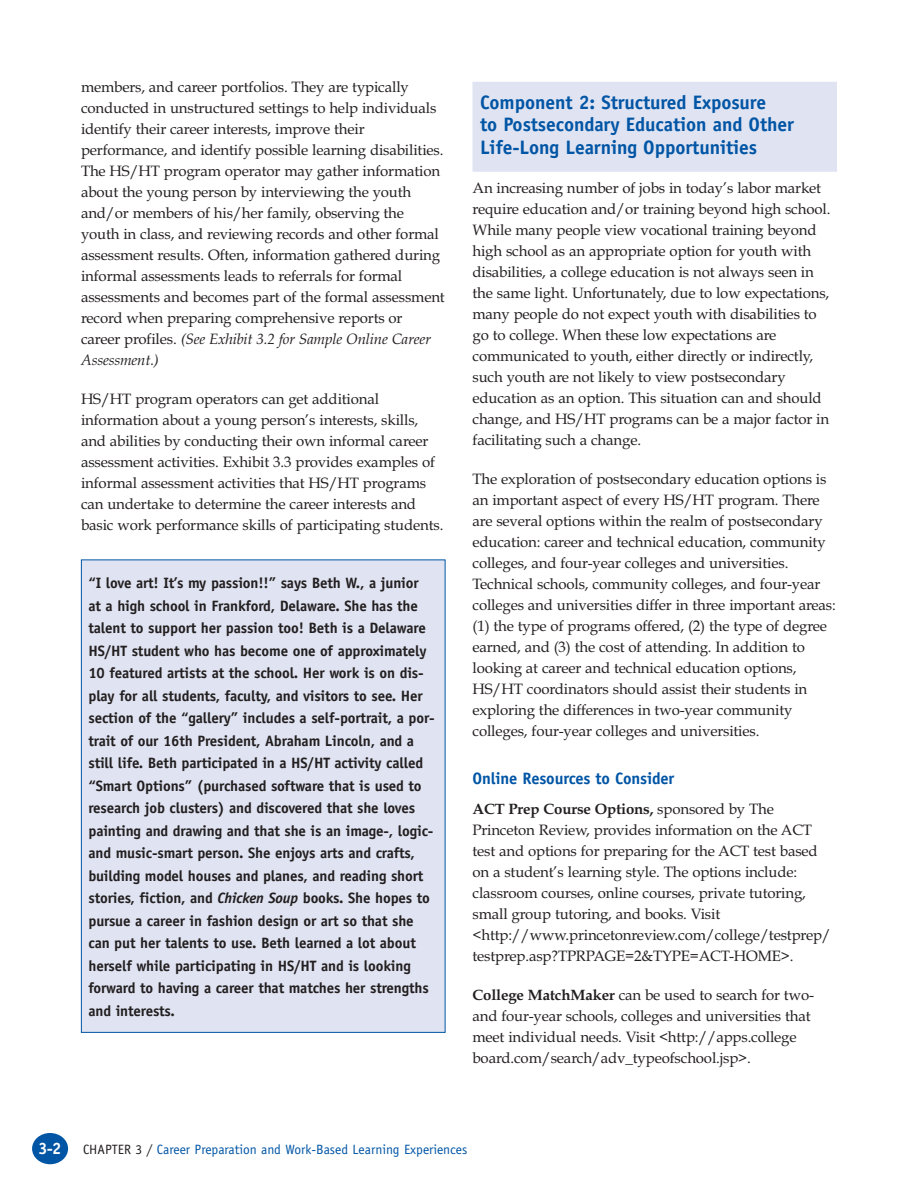
<style>
.page{position:relative;width:918px;height:1188px;background:#fff}
.page>*{position:absolute;margin:0;border:0;box-sizing:border-box;transform-origin:0 0}
.t1{font:700 19.5px/22.5px "Officina Sans";letter-spacing:-.005em;color:#0155a5}
.t2{font:700 16.5px "Officina Sans";letter-spacing:-.01em;color:#0155a5}
.t3{font:700 16.5px "Officina Sans";color:#fff}
.t4{font:15px/21px "Book Antiqua";letter-spacing:-.01em;color:#231f20}
.t5{font:700 15px/22.5px "Officina Sans";letter-spacing:-.01em;color:#231f20}
.t6{font:13.5px "Officina Sans";color:#0155a5}
.s1{font-style:italic}
.s2{font-weight:700}
.s3{color:#231f20}
</style>
<div class="page">
<div style="left:472px;top:82px;width:365px;height:90px;background:#e0e4f2"></div>
<div style="left:81px;top:560px;width:364px;height:472px;background:#e0e4f2"></div>
<div style="left:32px;top:1133px;width:36px;height:31px;background:#0155a5;border-radius:50%"></div>
<p class="t4" style="left:81px;top:78px;width:365px">members, and career portfolios. They are typically conducted in unstructured settings to help individuals identify their career interests, improve their performance, and identify possible learning disabilities.<br>The HS/HT program operator may gather information about the young person by interviewing the youth and/or members of his/her family, observing the youth in class, and reviewing records and other formal assessment results. Often, information gathered during informal assessments leads to referrals for formal assessments and becomes part of the formal assessment record when preparing comprehensive reports or career profiles. <span class="s1">(See Exhibit 3.2 for Sample Online Career Assessment.)</span></p>
<p class="t4" style="left:81px;top:390px;width:364px">HS/HT program operators can get additional information about a young person’s interests, skills, and abilities by conducting their own informal career assessment activities. Exhibit 3.3 provides examples of informal assessment activities that HS/HT programs can undertake to determine the career interests and basic work performance skills of participating students.</p>
<p class="t5" style="left:88px;top:573px;width:348px">“I love art! It’s my passion!!” says Beth W., a junior at a high school in Frankford, Delaware. She has the talent to support her passion too! Beth is a Delaware HS/HT student who has become one of approximately 10 featured artists at the school. Her work is on dis&shy;play for all students, faculty, and visitors to see. Her section of the “gallery” includes a self-portrait, a por&shy;trait of our 16th President, Abraham Lincoln, and a still life. Beth participated in a HS/HT activity called “Smart Options” (purchased software that is used to research job clusters) and discovered that she loves painting and drawing and that she is an image-, logic&shy;and music-smart person. She enjoys arts and crafts, building model houses and planes, and reading short stories, fiction, and <span class="s1">Chicken Soup</span> books. She hopes to pursue a career in fashion design or art so that she can put her talents to use. Beth learned a lot about herself while participating in HS/HT and is looking forward to having a career that matches her strengths and interests.</p>
<p class="t1" style="left:480px;top:92px;width:316px">Component 2: Structured Exposure<br>to Postsecondary Education and Other<br>Life-Long Learning Opportunities</p>
<p class="t4" style="left:472px;top:179px;width:359px">An increasing number of jobs in today’s labor market require education and/or training beyond high school.<br>While many people view vocational training beyond high school as an appropriate option for youth with disabilities, a college education is not always seen in the same light. Unfortunately, due to low expectations, many people do not expect youth with disabilities to go to college. When these low expectations are communicated to youth, either directly or indirectly, such youth are not likely to view postsecondary education as an option. This situation can and should change, and HS/HT programs can be a major factor in facilitating such a change.</p>
<p class="t4" style="left:472px;top:470px;width:365px">The exploration of postsecondary education options is an important aspect of every HS/HT program. There are several options within the realm of postsecondary education: career and technical education, community colleges, and four-year colleges and universities.<br>Technical schools, community colleges, and four-year colleges and universities differ in three important areas: (1) the type of programs offered, (2) the type of degree earned, and (3) the cost of attending. In addition to looking at career and technical education options, HS/HT coordinators should assist their students in exploring the differences in two-year community colleges, four-year colleges and universities.</p>
<p class="t2" style="left:472px;top:772px;width:203px">Online Resources to Consider</p>
<p class="t4" style="left:472px;top:800px;width:360px"><span class="s2">ACT Prep Course Options,</span> sponsored by The Princeton Review, provides information on the ACT test and options for preparing for the ACT test based on a student’s learning style. The options include: classroom courses, online courses, private tutoring, small group tutoring, and books. Visit &lt;http://www.princetonreview.com/college/testprep/ testprep.asp?TPRPAGE=2&amp;TYPE=ACT-HOME&gt;.</p>
<p class="t4" style="left:472px;top:986px;width:343px"><span class="s2">College MatchMaker</span> can be used to search for two&shy;and four-year schools, colleges and universities that meet individual needs. Visit &lt;http://apps.college board.com/search/adv_typeofschool.jsp&gt;.</p>
<p class="t3" style="left:39px;top:1142px;width:24px">3-2</p>
<p class="t6" style="left:83px;top:1145px;width:386px"><span class="s3">CHAPTER 3 /</span> Career Preparation and Work-Based Learning Experiences</p>
</div>
